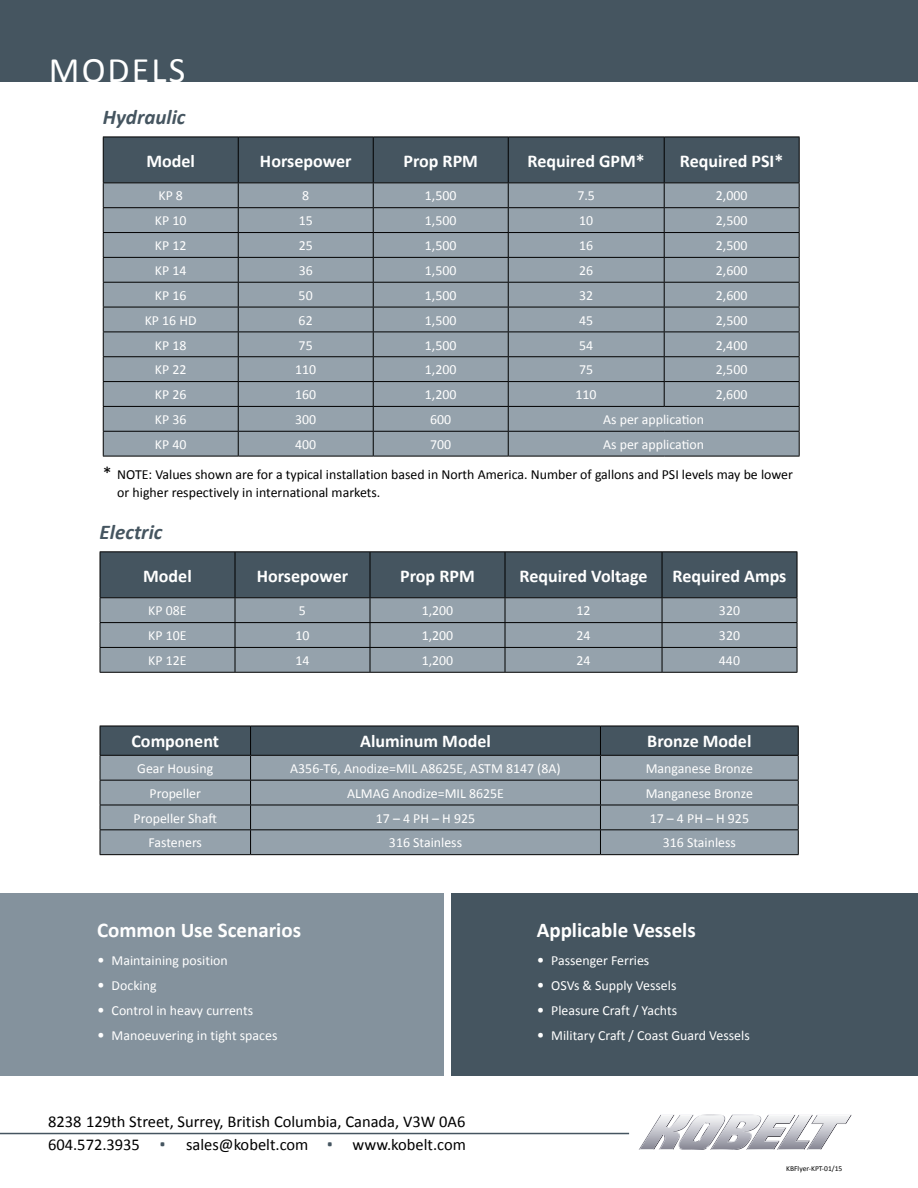
<style>
.page{position:relative;width:918px;height:1188px;background:#fff}
.page>*{position:absolute;margin:0;border:0;box-sizing:border-box;transform-origin:0 0}
.t1{font:36px "Calibri";letter-spacing:.06em;color:#fff}
.t2{font:700 21px "Calibri";color:#fff}
.t3{font:italic 700 21px "Calibri";color:#455560}
.t4{font:700 18px "Calibri";color:#fff}
.t5{font:16.5px/23px "Calibri";color:#000}
.t6{font:13.8px "Calibri";color:#fff}
.t7{font:13.8px/30.2px "Calibri";color:#000}
.t8{font:7.5px "Calibri";color:#000}
.s1{color:#fff}
.s2{font-size:18px}
.s3{font-size:15.3px}
.s4{font-family:"Whitney HTF";color:#455560}
</style>
<div class="page">
<hr style="left:0;top:1133px;width:629px;height:1px;background:#455560">
<svg style="left:639px;top:1115px;width:213px;height:35px"></svg>
<div style="left:0;top:0;width:918px;height:82px;background:#455560"></div>
<hr style="left:100px;top:551px;width:135px;height:1px;background:#000">
<hr style="left:235px;top:551px;width:135px;height:1px;background:#000">
<hr style="left:370px;top:551px;width:135px;height:1px;background:#000">
<hr style="left:505px;top:551px;width:157px;height:1px;background:#000">
<hr style="left:662px;top:551px;width:135px;height:1px;background:#000">
<svg style="left:100px;top:552px;width:698px;height:120px;background:#717f89"></svg>
<hr style="left:100px;top:672px;width:135px;height:1px;background:#000">
<hr style="left:235px;top:672px;width:135px;height:1px;background:#000">
<hr style="left:370px;top:672px;width:135px;height:1px;background:#000">
<hr style="left:505px;top:672px;width:157px;height:1px;background:#000">
<hr style="left:662px;top:672px;width:135px;height:1px;background:#000">
<hr style="left:600px;top:854px;width:199px;height:1px;background:#000">
<hr style="left:251px;top:854px;width:349px;height:1px;background:#000">
<hr style="left:100px;top:854px;width:151px;height:1px;background:#000">
<svg style="left:100px;top:726px;width:699px;height:128px;background:#7d8a94"></svg>
<hr style="left:100px;top:805px;width:151px;height:1px;background:#000">
<hr style="left:251px;top:805px;width:349px;height:1px;background:#000">
<hr style="left:600px;top:805px;width:199px;height:1px;background:#000">
<svg style="left:103px;top:137px;width:697px;height:319px;background:#839099"></svg>
<hr style="left:103px;top:456px;width:135px;height:1px;background:#000">
<hr style="left:238px;top:456px;width:135px;height:1px;background:#000">
<hr style="left:373px;top:456px;width:135px;height:1px;background:#000">
<hr style="left:508px;top:456px;width:156px;height:1px;background:#000">
<hr style="left:664px;top:456px;width:136px;height:1px;background:#000">
<div style="left:0;top:893px;width:443px;height:182px;background:#84929d"></div>
<div style="left:451px;top:893px;width:467px;height:182px;background:#455560"></div>
<h1 class="t1" style="left:49px;top:47px;width:138px">MODELS</h1>
<h2 class="t3" style="left:103px;top:103px;width:84px">Hydraulic</h2>
<h3 class="t4" style="left:146px;top:149px;width:50px">Model</h3>
<h3 class="t4" style="left:260px;top:149px;width:93px">Horsepower</h3>
<h3 class="t4" style="left:403px;top:149px;width:76px">Prop RPM</h3>
<h3 class="t4" style="left:528px;top:149px;width:119px">Required GPM*</h3>
<h3 class="t4" style="left:680px;top:149px;width:105px">Required PSI*</h3>
<p class="t6" style="left:158px;top:187px;width:26px">KP 8</p>
<p class="t6" style="left:302px;top:187px;width:9px">8</p>
<p class="t6" style="left:425px;top:187px;width:33px">1,500</p>
<p class="t6" style="left:577px;top:187px;width:19px">7.5</p>
<p class="t6" style="left:716px;top:187px;width:33px">2,000</p>
<p class="t6" style="left:155px;top:212px;width:33px">KP 10</p>
<p class="t6" style="left:299px;top:212px;width:16px">15</p>
<p class="t6" style="left:425px;top:212px;width:33px">1,500</p>
<p class="t6" style="left:579px;top:212px;width:16px">10</p>
<p class="t6" style="left:716px;top:212px;width:33px">2,500</p>
<p class="t6" style="left:155px;top:237px;width:33px">KP 12</p>
<p class="t6" style="left:299px;top:237px;width:16px">25</p>
<p class="t6" style="left:425px;top:237px;width:33px">1,500</p>
<p class="t6" style="left:579px;top:237px;width:16px">16</p>
<p class="t6" style="left:716px;top:237px;width:33px">2,500</p>
<p class="t6" style="left:155px;top:262px;width:33px">KP 14</p>
<p class="t6" style="left:299px;top:262px;width:16px">36</p>
<p class="t6" style="left:425px;top:262px;width:33px">1,500</p>
<p class="t6" style="left:579px;top:262px;width:16px">26</p>
<p class="t6" style="left:716px;top:262px;width:33px">2,600</p>
<p class="t6" style="left:155px;top:287px;width:33px">KP 16</p>
<p class="t6" style="left:299px;top:287px;width:16px">50</p>
<p class="t6" style="left:425px;top:287px;width:33px">1,500</p>
<p class="t6" style="left:579px;top:287px;width:16px">32</p>
<p class="t6" style="left:716px;top:287px;width:33px">2,600</p>
<p class="t6" style="left:145px;top:311px;width:53px">KP 16 HD</p>
<p class="t6" style="left:299px;top:311px;width:16px">62</p>
<p class="t6" style="left:425px;top:311px;width:33px">1,500</p>
<p class="t6" style="left:579px;top:311px;width:16px">45</p>
<p class="t6" style="left:716px;top:311px;width:33px">2,500</p>
<p class="t6" style="left:155px;top:336px;width:33px">KP 18</p>
<p class="t6" style="left:299px;top:336px;width:16px">75</p>
<p class="t6" style="left:425px;top:336px;width:33px">1,500</p>
<p class="t6" style="left:579px;top:336px;width:16px">54</p>
<p class="t6" style="left:716px;top:336px;width:33px">2,400</p>
<p class="t6" style="left:155px;top:361px;width:33px">KP 22</p>
<p class="t6" style="left:295px;top:361px;width:23px">110</p>
<p class="t6" style="left:425px;top:361px;width:33px">1,200</p>
<p class="t6" style="left:579px;top:361px;width:16px">75</p>
<p class="t6" style="left:716px;top:361px;width:33px">2,500</p>
<p class="t6" style="left:155px;top:386px;width:33px">KP 26</p>
<p class="t6" style="left:295px;top:386px;width:23px">160</p>
<p class="t6" style="left:425px;top:386px;width:33px">1,200</p>
<p class="t6" style="left:576px;top:386px;width:23px">110</p>
<p class="t6" style="left:716px;top:386px;width:33px">2,600</p>
<p class="t6" style="left:155px;top:411px;width:33px">KP 36</p>
<p class="t6" style="left:295px;top:411px;width:23px">300</p>
<p class="t6" style="left:430px;top:411px;width:23px">600</p>
<p class="t6" style="left:603px;top:411px;width:102px">As per application</p>
<p class="t6" style="left:155px;top:436px;width:33px">KP 40</p>
<p class="t6" style="left:295px;top:436px;width:23px">400</p>
<p class="t6" style="left:430px;top:436px;width:23px">700</p>
<p class="t7" style="left:103px;top:429px;width:692px;text-indent:500px"><span class="s1">As per application<br></span><span class="s2">*</span> NOTE: Values shown are for a typical installation based in North America. Number of gallons and PSI levels may be lower</p>
<p class="t7" style="left:117px;top:477px;width:265px">or higher respectively in international markets.</p>
<h2 class="t3" style="left:100px;top:518px;width:64px">Electric</h2>
<h3 class="t4" style="left:143px;top:564px;width:50px">Model</h3>
<h3 class="t4" style="left:257px;top:564px;width:93px">Horsepower</h3>
<h3 class="t4" style="left:400px;top:564px;width:76px">Prop RPM</h3>
<h3 class="t4" style="left:520px;top:564px;width:129px">Required Voltage</h3>
<h3 class="t4" style="left:673px;top:564px;width:115px">Required Amps</h3>
<p class="t6" style="left:148px;top:602px;width:40px">KP 08E</p>
<p class="t6" style="left:299px;top:602px;width:9px">5</p>
<p class="t6" style="left:422px;top:602px;width:33px">1,200</p>
<p class="t6" style="left:576px;top:602px;width:16px">12</p>
<p class="t6" style="left:719px;top:602px;width:23px">320</p>
<p class="t6" style="left:148px;top:627px;width:40px">KP 10E</p>
<p class="t6" style="left:295px;top:627px;width:16px">10</p>
<p class="t6" style="left:422px;top:627px;width:33px">1,200</p>
<p class="t6" style="left:576px;top:627px;width:16px">24</p>
<p class="t6" style="left:719px;top:627px;width:23px">320</p>
<p class="t6" style="left:148px;top:652px;width:40px">KP 12E</p>
<p class="t6" style="left:295px;top:652px;width:16px">14</p>
<p class="t6" style="left:422px;top:652px;width:33px">1,200</p>
<p class="t6" style="left:576px;top:652px;width:16px">24</p>
<p class="t6" style="left:719px;top:652px;width:23px">440</p>
<h3 class="t4" style="left:131px;top:730px;width:89px">Component</h3>
<h3 class="t4" style="left:360px;top:730px;width:132px">Aluminum Model</h3>
<h3 class="t4" style="left:647px;top:730px;width:106px">Bronze Model</h3>
<p class="t6" style="left:137px;top:760px;width:77px">Gear Housing</p>
<p class="t6" style="left:290px;top:760px;width:272px">A356-T6, Anodize=MIL A8625E, ASTM 8147 (8A)</p>
<p class="t6" style="left:646px;top:760px;width:109px">Manganese Bronze</p>
<p class="t6" style="left:150px;top:784px;width:53px">Propeller</p>
<p class="t6" style="left:347px;top:784px;width:158px">ALMAG Anodize=MIL 8625E</p>
<p class="t6" style="left:646px;top:784px;width:109px">Manganese Bronze</p>
<p class="t6" style="left:134px;top:809px;width:85px">Propeller Shaft</p>
<p class="t6" style="left:376px;top:809px;width:101px">17 – 4 PH – H 925</p>
<p class="t6" style="left:650px;top:809px;width:101px">17 – 4 PH – H 925</p>
<p class="t6" style="left:149px;top:834px;width:55px">Fasteners</p>
<p class="t6" style="left:389px;top:834px;width:75px">316 Stainless</p>
<p class="t6" style="left:663px;top:834px;width:75px">316 Stainless</p>
<h2 class="t2" style="left:97px;top:916px;width:206px">Common Use Scenarios</h2>
<p class="t6" style="left:97px;top:952px;width:132px"><span class="s3">•</span> Maintaining position</p>
<p class="t6" style="left:97px;top:977px;width:61px"><span class="s3">•</span> Docking</p>
<p class="t6" style="left:97px;top:1002px;width:158px"><span class="s3">•</span> Control in heavy currents</p>
<p class="t6" style="left:97px;top:1027px;width:182px"><span class="s3">•</span> Manoeuvering in tight spaces</p>
<p class="t5" style="left:48px;top:1110px;width:419px">8238 129th Street, Surrey, British Columbia, Canada, V3W 0A6<br>604.572.3935 <span class="s4">•</span> sales@kobelt.com <span class="s4">•</span> www.kobelt.com</p>
<h2 class="t2" style="left:537px;top:916px;width:161px">Applicable Vessels</h2>
<p class="t6" style="left:537px;top:952px;width:114px"><span class="s3">•</span> Passenger Ferries</p>
<p class="t6" style="left:537px;top:977px;width:141px"><span class="s3">•</span> OSVs &amp; Supply Vessels</p>
<p class="t6" style="left:537px;top:1002px;width:142px"><span class="s3">•</span> Pleasure Craft / Yachts</p>
<p class="t6" style="left:537px;top:1027px;width:215px"><span class="s3">•</span> Military Craft / Coast Guard Vessels</p>
<p class="t8" style="left:786px;top:1164px;width:58px">KBFlyer-KPT-01/15</p>
</div>
